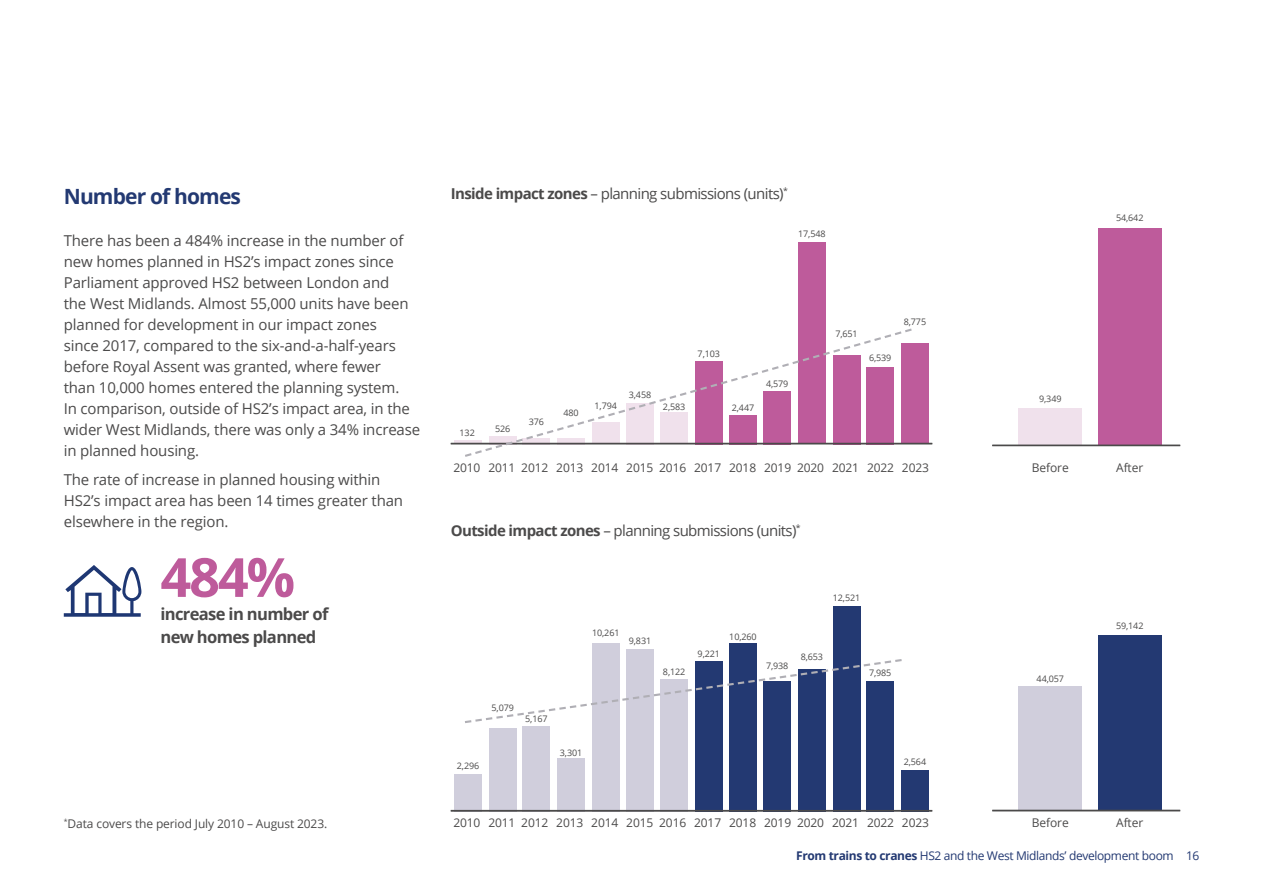
<style>
.page{position:relative;width:1263px;height:893px;background:#fff}
.page>*{position:absolute;margin:0;border:0;box-sizing:border-box;transform-origin:0 0}
.Statistic{font:700 54px "Open Sans";color:#be5b9b}
.t1{font:700 21px "Open Sans";letter-spacing:-.04em;color:#233972}
.Statistic_SupportingCopy{font:700 16.5px/23.2px "Open Sans";letter-spacing:-.04em;color:#4b4a4a}
.Bodytext{font:15px/21px "Open Sans";letter-spacing:-.01em;color:#4b4a4a}
.Heading2{font:15px "Open Sans";letter-spacing:-.04em;color:#4b4a4a}
.Caption_Key{font:12px "Open Sans";letter-spacing:-.01em;color:#4b4a4a}
.t2{font:12px "Open Sans";letter-spacing:-.03em;color:#233972}
.Bodytext_Footnote_8pt{font:12px "Open Sans";letter-spacing:-.01em;color:#4b4a4a}
.Caption_Key-2{font:9px "Open Sans";letter-spacing:-.01em;color:#4b4a4a}
.s1{font-weight:700}
</style>
<div class="page">
<div style="left:558px;top:758px;width:27px;height:53px;background:#d0cedc"></div>
<div style="left:592px;top:643px;width:27px;height:168px;background:#d0cedc"></div>
<div style="left:626px;top:649px;width:27px;height:162px;background:#d0cedc"></div>
<div style="left:661px;top:679px;width:27px;height:132px;background:#d0cedc"></div>
<div style="left:901px;top:770px;width:27px;height:41px;background:#233972"></div>
<div style="left:867px;top:681px;width:27px;height:130px;background:#233972"></div>
<div style="left:833px;top:605px;width:27px;height:206px;background:#233972"></div>
<div style="left:798px;top:669px;width:27px;height:142px;background:#233972"></div>
<div style="left:764px;top:681px;width:27px;height:130px;background:#233972"></div>
<div style="left:729px;top:643px;width:27px;height:168px;background:#233972"></div>
<div style="left:695px;top:661px;width:27px;height:150px;background:#233972"></div>
<div style="left:523px;top:726px;width:27px;height:85px;background:#d0cedc"></div>
<div style="left:489px;top:728px;width:27px;height:83px;background:#d0cedc"></div>
<div style="left:455px;top:774px;width:27px;height:37px;background:#d0cedc"></div>
<div style="left:1018px;top:686px;width:64px;height:124px;background:#d0cedc"></div>
<div style="left:1098px;top:634px;width:63px;height:176px;background:#233972"></div>
<hr style="left:451px;top:810px;width:481px;height:1px;background:#4b4a4a">
<hr style="left:992px;top:810px;width:188px;height:1px;background:#4b4a4a">
<div style="left:901px;top:344px;width:27px;height:100px;background:#be5b9b"></div>
<div style="left:798px;top:242px;width:27px;height:202px;background:#be5b9b"></div>
<svg style="left:455px;top:440px;width:7px;height:3px"></svg>
<div style="left:1018px;top:408px;width:64px;height:37px;background:#f0e1ec"></div>
<div style="left:1098px;top:228px;width:63px;height:217px;background:#be5b9b"></div>
<hr style="left:451px;top:443px;width:481px;height:1px;background:#4b4a4a">
<svg style="left:462px;top:327px;width:452px;height:130px"></svg>
<hr style="left:992px;top:445px;width:188px;height:1px;background:#4b4a4a">
<svg style="left:465px;top:658px;width:437px;height:66px"></svg>
<svg style="left:64px;top:565px;width:77px;height:52px"></svg>
<h3 class="t1" style="left:64px;top:181px;width:179px">Number of homes</h3>
<p class="Bodytext" style="left:64px;top:229px;width:358px">There has been a 484% increase in the number of new homes planned in HS2’s impact zones since Parliament approved HS2 between London and<br>the West Midlands. Almost 55,000 units have been planned for development in our impact zones<br>since 2017, compared to the six-and-a-half-years before Royal Assent was granted, where fewer<br>than 10,000 homes entered the planning system.<br>In comparison, outside of HS2’s impact area, in the wider West Midlands, there was only a 34% increase in planned housing.</p>
<p class="Bodytext" style="left:64px;top:469px;width:341px">The rate of increase in planned housing within<br>HS2’s impact area has been 14 times greater than elsewhere in the region.</p>
<p class="Statistic" style="left:160px;top:539px;width:136px">484%</p>
<p class="Statistic_SupportingCopy" style="left:160px;top:602px;width:169px">increase in number of new homes planned</p>
<p class="Bodytext_Footnote_8pt" style="left:64px;top:815px;width:265px"><sup>*</sup>Data covers the period July 2010 – August 2023.</p>
<p class="Heading2" style="left:451px;top:183px;width:339px"><span class="s1">Inside impact zones</span> – planning submissions (units)<sup>*</sup></p>
<p class="Caption_Key-2" style="left:798px;top:228px;width:29px">17,548</p>
<p class="Caption_Key-2" style="left:460px;top:426px;width:17px">132</p>
<p class="Caption_Key-2" style="left:495px;top:422px;width:17px">526</p>
<p class="Caption_Key-2" style="left:529px;top:415px;width:17px">376</p>
<p class="Caption_Key-2" style="left:563px;top:406px;width:17px">480</p>
<p class="Caption_Key-2" style="left:595px;top:400px;width:24px">1,794</p>
<p class="Caption_Key-2" style="left:629px;top:388px;width:24px">3,458</p>
<p class="Caption_Key-2" style="left:663px;top:400px;width:24px">2,583</p>
<p class="Caption_Key-2" style="left:698px;top:347px;width:24px">7,103</p>
<p class="Caption_Key-2" style="left:732px;top:402px;width:24px">2,447</p>
<p class="Caption_Key-2" style="left:766px;top:378px;width:24px">4,579</p>
<p class="Caption_Key-2" style="left:835px;top:327px;width:24px">7,651</p>
<p class="Caption_Key-2" style="left:869px;top:352px;width:24px">6,539</p>
<p class="Caption_Key-2" style="left:904px;top:315px;width:24px">8,775</p>
<p class="Caption_Key-2" style="left:1116px;top:211px;width:29px">54,642</p>
<p class="Caption_Key-2" style="left:1039px;top:393px;width:24px">9,349</p>
<p class="Caption_Key" style="left:453px;top:460px;width:29px">2010</p>
<p class="Caption_Key" style="left:488px;top:460px;width:29px">2011</p>
<p class="Caption_Key" style="left:521px;top:460px;width:29px">2012</p>
<p class="Caption_Key" style="left:556px;top:460px;width:29px">2013</p>
<p class="Caption_Key" style="left:591px;top:460px;width:29px">2014</p>
<p class="Caption_Key" style="left:626px;top:460px;width:29px">2015</p>
<p class="Caption_Key" style="left:659px;top:460px;width:29px">2016</p>
<p class="Caption_Key" style="left:694px;top:460px;width:29px">2017</p>
<p class="Caption_Key" style="left:729px;top:460px;width:29px">2018</p>
<p class="Caption_Key" style="left:764px;top:460px;width:29px">2019</p>
<p class="Caption_Key" style="left:797px;top:460px;width:29px">2020</p>
<p class="Caption_Key" style="left:832px;top:460px;width:29px">2021</p>
<p class="Caption_Key" style="left:867px;top:460px;width:29px">2022</p>
<p class="Caption_Key" style="left:902px;top:460px;width:29px">2023</p>
<p class="Caption_Key" style="left:1032px;top:460px;width:38px">Before</p>
<p class="Caption_Key" style="left:1116px;top:460px;width:29px">After</p>
<p class="Heading2" style="left:451px;top:521px;width:351px"><span class="s1">Outside impact zones</span> – planning submissions (units)<sup>*</sup></p>
<p class="Caption_Key-2" style="left:592px;top:627px;width:29px">10,261</p>
<p class="Caption_Key-2" style="left:629px;top:635px;width:24px">9,831</p>
<p class="Caption_Key-2" style="left:457px;top:760px;width:24px">2,296</p>
<p class="Caption_Key-2" style="left:492px;top:702px;width:24px">5,079</p>
<p class="Caption_Key-2" style="left:525px;top:713px;width:24px">5,167</p>
<p class="Caption_Key-2" style="left:560px;top:746px;width:24px">3,301</p>
<p class="Caption_Key-2" style="left:663px;top:666px;width:24px">8,122</p>
<p class="Caption_Key-2" style="left:698px;top:648px;width:24px">9,221</p>
<p class="Caption_Key-2" style="left:729px;top:631px;width:29px">10,260</p>
<p class="Caption_Key-2" style="left:766px;top:660px;width:24px">7,938</p>
<p class="Caption_Key-2" style="left:833px;top:592px;width:29px">12,521</p>
<p class="Caption_Key-2" style="left:801px;top:651px;width:24px">8,653</p>
<p class="Caption_Key-2" style="left:869px;top:666px;width:24px">7,985</p>
<p class="Caption_Key-2" style="left:904px;top:756px;width:24px">2,564</p>
<p class="Caption_Key-2" style="left:1036px;top:672px;width:29px">44,057</p>
<p class="Caption_Key-2" style="left:1116px;top:619px;width:29px">59,142</p>
<p class="Caption_Key" style="left:453px;top:814px;width:29px">2010</p>
<p class="Caption_Key" style="left:488px;top:814px;width:29px">2011</p>
<p class="Caption_Key" style="left:521px;top:814px;width:29px">2012</p>
<p class="Caption_Key" style="left:556px;top:814px;width:29px">2013</p>
<p class="Caption_Key" style="left:591px;top:814px;width:29px">2014</p>
<p class="Caption_Key" style="left:626px;top:814px;width:29px">2015</p>
<p class="Caption_Key" style="left:659px;top:814px;width:29px">2016</p>
<p class="Caption_Key" style="left:694px;top:814px;width:29px">2017</p>
<p class="Caption_Key" style="left:729px;top:814px;width:29px">2018</p>
<p class="Caption_Key" style="left:764px;top:814px;width:29px">2019</p>
<p class="Caption_Key" style="left:797px;top:814px;width:29px">2020</p>
<p class="Caption_Key" style="left:832px;top:814px;width:29px">2021</p>
<p class="Caption_Key" style="left:867px;top:814px;width:29px">2022</p>
<p class="Caption_Key" style="left:902px;top:814px;width:29px">2023</p>
<p class="Caption_Key" style="left:1032px;top:814px;width:38px">Before</p>
<p class="Caption_Key" style="left:1116px;top:814px;width:29px">After</p>
<p class="t2" style="left:796px;top:847px;width:404px"><span class="s1">From trains to cranes</span> HS2 and the West Midlands’ development boom 16</p>
</div>
